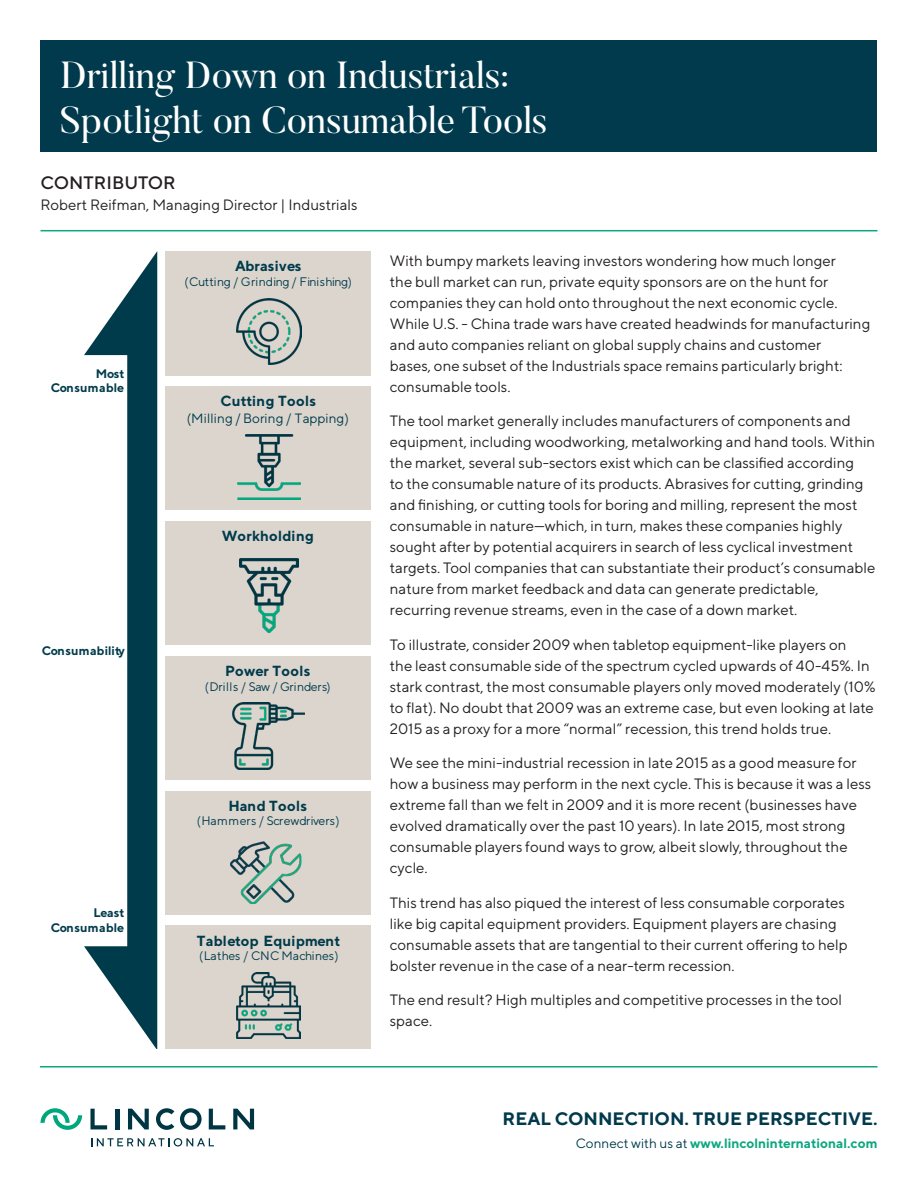
<style>
.page{position:relative;width:918px;height:1188px;background:#fff}
.page>*{position:absolute;margin:0;border:0;box-sizing:border-box;transform-origin:0 0}
.t1{font:37.5px/45px "Butler";color:#fff}
.t2{font:700 18px "TT Norms";color:#003a4c}
.CONTRIBUTOR_NAME{font:500 18px "TT Norms";color:#231f20}
.Body_Text{font:15px/21px "TT Norms";color:#231f20}
.CONTRIBUTOR_NAME-2{font:15px "TT Norms";color:#231f20}
.t3{font:700 14.7px "TT Norms";letter-spacing:.015em;color:#003b4c}
.t4{font:700 13.5px "TT Norms";color:#0da780}
.t5{font:13.5px "TT Norms";letter-spacing:.005em;color:#003b4c}
.t6{font:12.45px "TT Norms";letter-spacing:-.01em;color:#003b4c}
.t7{font:700 12.45px/14.7px "TT Norms";color:#003b4c;text-align:right}
.s1{font-weight:400;color:#003a4c}
</style>
<div class="page">
<div style="left:40px;top:40px;width:838px;height:112px;background:#003a4c"></div>
<hr style="left:40px;top:1066px;width:837px;height:2px;background:#0da780">
<div style="left:115px;top:1109px;width:5px;height:20px;background:#003543"></div>
<svg style="left:128px;top:1109px;width:21px;height:20px"></svg>
<svg style="left:90px;top:1109px;width:17px;height:20px"></svg>
<svg style="left:233px;top:1109px;width:21px;height:20px"></svg>
<svg style="left:209px;top:1109px;width:16px;height:20px"></svg>
<svg style="left:156px;top:1108px;width:18px;height:22px"></svg>
<svg style="left:180px;top:1108px;width:22px;height:22px"></svg>
<svg style="left:40px;top:1108px;width:42px;height:22px"></svg>
<svg style="left:91px;top:1138px;width:123px;height:8px"></svg>
<hr style="left:40px;top:230px;width:837px;height:1px;background:#0da780">
<svg style="left:84px;top:251px;width:73px;height:798px"></svg>
<div style="left:165px;top:791px;width:205px;height:124px;background:#dbd5cd"></div>
<img style="left:230px;top:841px;width:72px;height:64px">
<div style="left:165px;top:656px;width:205px;height:124px;background:#dbd5cd"></div>
<img style="left:233px;top:702px;width:72px;height:68px">
<div style="left:165px;top:925px;width:205px;height:124px;background:#dbd5cd"></div>
<img style="left:236px;top:973px;width:64px;height:66px">
<div style="left:165px;top:386px;width:205px;height:124px;background:#dbd5cd"></div>
<img style="left:237px;top:435px;width:63px;height:65px">
<div style="left:165px;top:521px;width:205px;height:124px;background:#dbd5cd"></div>
<img style="left:240px;top:558px;width:58px;height:75px">
<div style="left:165px;top:251px;width:205px;height:125px;background:#dbd5cd"></div>
<img style="left:236px;top:298px;width:65px;height:67px">
<h1 class="t1" style="left:60px;top:52px;width:489px">Drilling Down on Industrials:<br>Spotlight on Consumable Tools</h1>
<p class="CONTRIBUTOR_NAME" style="left:40px;top:172px;width:137px">CONTRIBUTOR</p>
<p class="CONTRIBUTOR_NAME-2" style="left:40px;top:196px;width:319px">Robert Reifman, Managing Director | Industrials</p>
<p class="t7" style="left:51px;top:366px;width:75px">Most<br>Consumable</p>
<p class="t7" style="left:42px;top:643px;width:85px">Consumability</p>
<p class="t7" style="left:51px;top:905px;width:75px">Least<br>Consumable</p>
<p class="t3" style="left:235px;top:257px;width:68px">Abrasives</p>
<p class="t6" style="left:185px;top:274px;width:169px">(Cutting / Grinding / Finishing)</p>
<p class="t3" style="left:221px;top:392px;width:97px">Cutting Tools</p>
<p class="t5" style="left:187px;top:410px;width:164px">(Milling / Boring / Tapping)</p>
<p class="t3" style="left:222px;top:527px;width:94px">Workholding</p>
<p class="t3" style="left:225px;top:662px;width:87px">Power Tools</p>
<p class="t6" style="left:205px;top:679px;width:127px">(Drills / Saw / Grinders)</p>
<p class="t3" style="left:228px;top:796px;width:80px">Hand Tools</p>
<p class="t6" style="left:197px;top:813px;width:144px">(Hammers / Screwdrivers)</p>
<p class="t3" style="left:197px;top:931px;width:145px">Tabletop Equipment</p>
<p class="t6" style="left:199px;top:948px;width:141px">(Lathes / CNC Machines)</p>
<p class="Body_Text" style="left:390px;top:249px;width:482px">With bumpy markets leaving investors wondering how much longer<br>the bull market can run, private equity sponsors are on the hunt for companies they can hold onto throughout the next economic cycle.<br>While U.S. - China trade wars have created headwinds for manufacturing and auto companies reliant on global supply chains and customer<br>bases, one subset of the Industrials space remains particularly bright: consumable tools.</p>
<p class="Body_Text" style="left:390px;top:410px;width:487px">The tool market generally includes manufacturers of components and equipment, including woodworking, metalworking and hand tools. Within the market, several sub-sectors exist which can be classified according<br>to the consumable nature of its products. Abrasives for cutting, grinding and finishing, or cutting tools for boring and milling, represent the most consumable in nature—which, in turn, makes these companies highly sought after by potential acquirers in search of less cyclical investment targets. Tool companies that can substantiate their product’s consumable nature from market feedback and data can generate predictable, recurring revenue streams, even in the case of a down market.</p>
<p class="Body_Text" style="left:390px;top:633px;width:487px">To illustrate, consider 2009 when tabletop equipment-like players on<br>the least consumable side of the spectrum cycled upwards of 40-45%. In stark contrast, the most consumable players only moved moderately (10% to flat). No doubt that 2009 was an extreme case, but even looking at late 2015 as a proxy for a more “normal” recession, this trend holds true.</p>
<p class="Body_Text" style="left:390px;top:752px;width:483px">We see the mini-industrial recession in late 2015 as a good measure for how a business may perform in the next cycle. This is because it was a less extreme fall than we felt in 2009 and it is more recent (businesses have evolved dramatically over the past 10 years). In late 2015, most strong consumable players found ways to grow, albeit slowly, throughout the cycle.</p>
<p class="Body_Text" style="left:390px;top:891px;width:459px">This trend has also piqued the interest of less consumable corporates like big capital equipment providers. Equipment players are chasing consumable assets that are tangential to their current offering to help bolster revenue in the case of a near-term recession.</p>
<p class="Body_Text" style="left:390px;top:989px;width:454px">The end result? High multiples and competitive processes in the tool space.</p>
<p class="t2" style="left:503px;top:1107px;width:376px">REAL CONNECTION. TRUE PERSPECTIVE.</p>
<p class="t4" style="left:576px;top:1134px;width:303px"><span class="s1">Connect with us at</span> www.lincolninternational.com</p>
</div>
